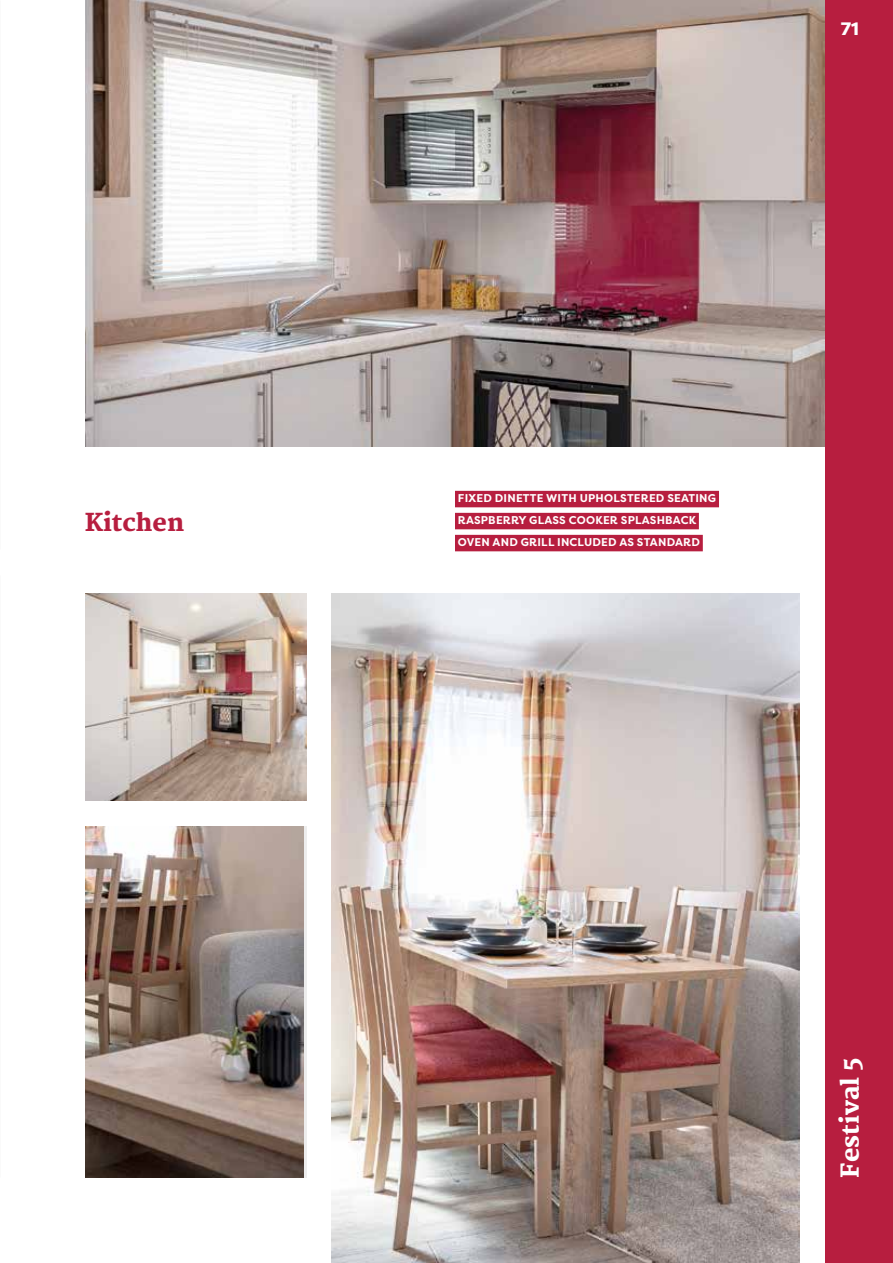
<style>
.page{position:relative;width:893px;height:1263px;background:#fff}
.page>*{position:absolute;margin:0;border:0;box-sizing:border-box;transform-origin:0 0}
.t1{font:800 24px "Merriweather";color:#fff}
.t2{font:800 24px "Merriweather";color:#b71e3f}
.t3{font:800 18px "Filson Pro";color:#fff}
.t4{font:700 11.25px/22px "Filson Pro";letter-spacing:.02em;color:#fff}
</style>
<div class="page">
<img style="left:85px;top:827px;width:219px;height:351px">
<img style="left:85px;top:593px;width:221px;height:207px">
<img style="left:85px;top:0;width:740px;height:446px">
<img style="left:332px;top:593px;width:467px;height:670px">
<div style="left:455px;top:491px;width:264px;height:16px;background:#b71e3f"></div>
<div style="left:455px;top:513px;width:244px;height:16px;background:#b71e3f"></div>
<div style="left:455px;top:535px;width:248px;height:16px;background:#b71e3f"></div>
<div style="left:825px;top:0;width:68px;height:1263px;background:#b71e3f"></div>
<h1 class="t2" style="left:85px;top:509px;width:101px">Kitchen</h1>
<h2 class="t3" style="left:841px;top:17px;width:20px">71</h2>
<p class="t4" style="left:458px;top:487px;width:260px">FIXED DINETTE WITH UPHOLSTERED SEATING<br>RASPBERRY GLASS COOKER SPLASHBACK<br>OVEN AND GRILL INCLUDED AS STANDARD</p>
<h1 class="t1" style="left:836px;top:1178px;width:122px;rotate:-90deg">Festival 5</h1>
</div>
